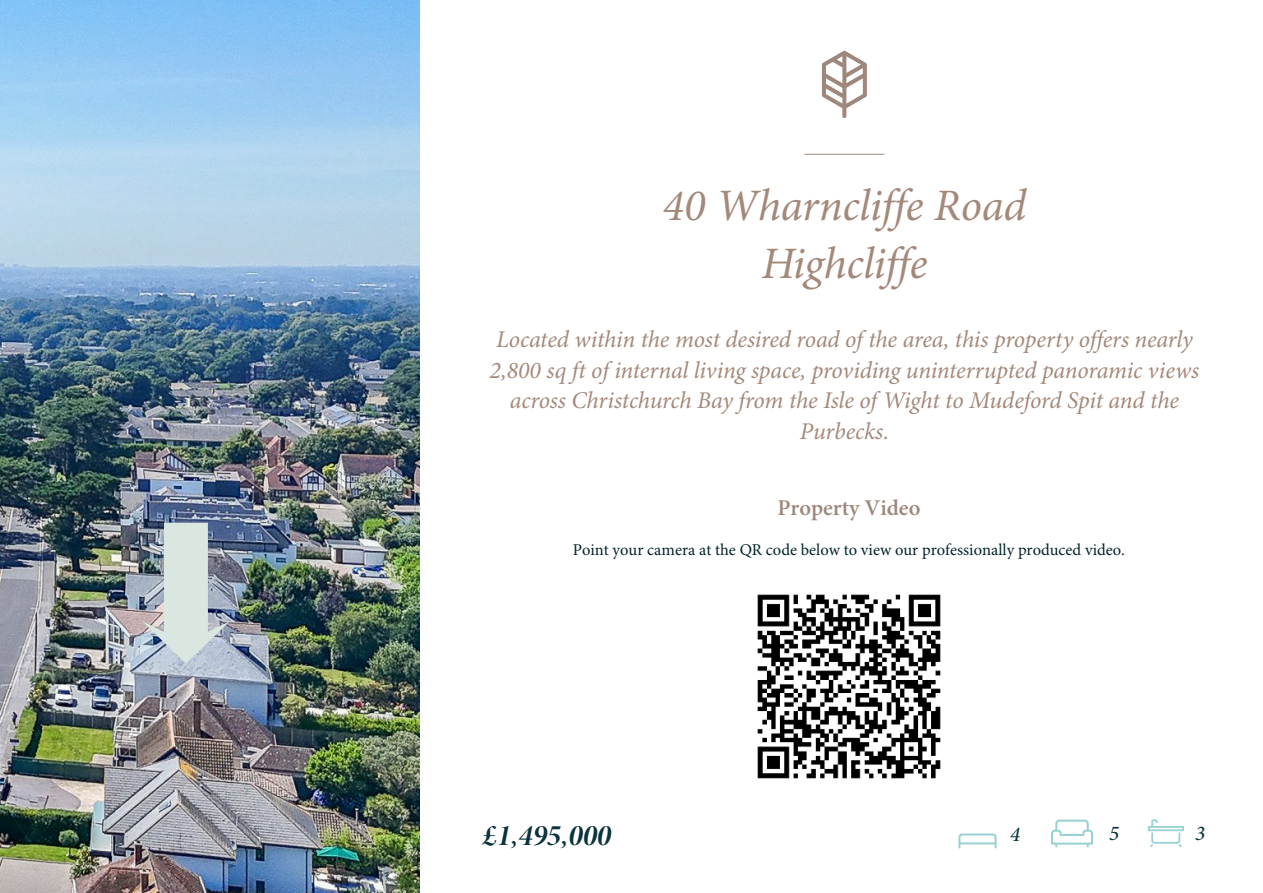
<style>
.page{position:relative;width:1263px;height:893px;background:#fff}
.page>*{position:absolute;margin:0;border:0;box-sizing:border-box;transform-origin:0 0}
.t1{font:italic 45px/57.6px "Minion Pro";letter-spacing:-.01em;color:#a4897a;text-align:center}
.t2{font:30px "Minion Pro Bold It Disp";color:#0b333d}
.t3{font:italic 24px/30.8px "Minion Pro";letter-spacing:-.01em;color:#a4897a;text-align:center}
.t4{font:600 22.5px "Minion Pro";color:#9e887b}
.t5{font:italic 500 21px "Minion Pro";color:#0b333d}
.t6{font:16.5px "Minion Pro";color:#02252e}
</style>
<div class="page">
<img style="left:0;top:0;width:419px;height:893px">
<hr style="left:804px;top:154px;width:80px;height:1px;background:#9e887b">
<svg style="left:822px;top:51px;width:45px;height:67px"></svg>
<svg style="left:1148px;top:819px;width:36px;height:28px"></svg>
<svg style="left:1051px;top:820px;width:42px;height:27px"></svg>
<svg style="left:958px;top:833px;width:38px;height:15px"></svg>
<hr style="left:959px;top:842px;width:36px;height:2px;background:#98d2d4">
<img style="left:757px;top:594px;width:184px;height:185px">
<img style="left:142px;top:523px;width:88px;height:140px">
<h1 class="t1" style="left:662px;top:181px;width:365px">40 Wharncliffe Road<br>Highcliffe</h1>
<p class="t3" style="left:490px;top:326px;width:711px">Located within the most desired road of the area, this property offers nearly 2,800 sq ft of internal living space, providing uninterrupted panoramic views across Christchurch Bay from the Isle of Wight to Mudeford Spit and the Purbecks.</p>
<p class="t4" style="left:777px;top:499px;width:144px">Property Video</p>
<p class="t6" style="left:573px;top:543px;width:554px">Point your camera at the QR code below to view our professionally produced video.</p>
<p class="t2" style="left:483px;top:823px;width:130px">£1,495,000</p>
<p class="t5" style="left:1010px;top:825px;width:12px">4</p>
<p class="t5" style="left:1109px;top:824px;width:12px">5</p>
<p class="t5" style="left:1195px;top:825px;width:12px">3</p>
</div>
